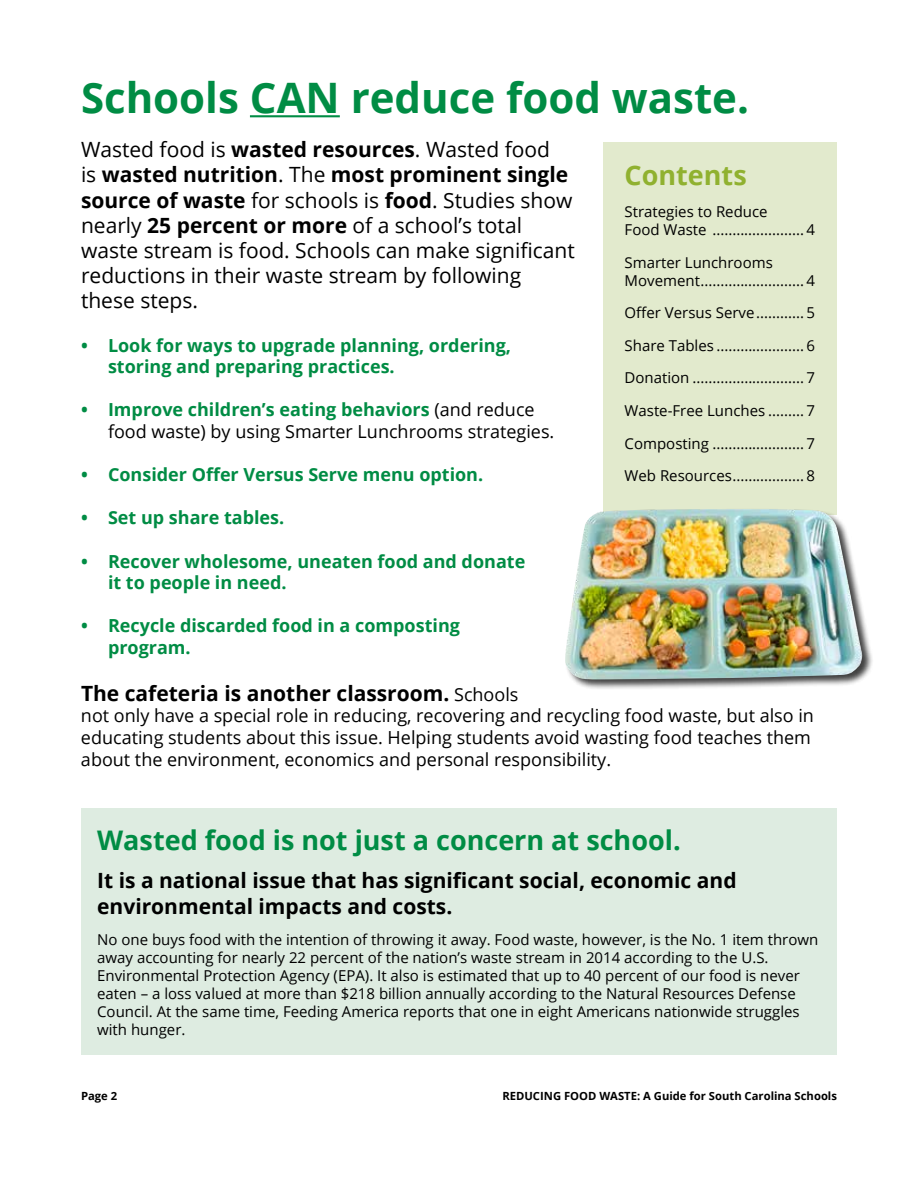
<style>
.page{position:relative;width:918px;height:1188px;background:#fff}
.page>*{position:absolute;margin:0;border:0;box-sizing:border-box;transform-origin:0 0}
.t1{font:700 42px "Open Sans";color:#008c44}
.t2{font:700 27px "Open Sans";color:#008c44}
.t3{font:700 27px "Open Sans";color:#90b130}
.t4{font:21px/25.2px "Open Sans";color:#000}
.t5{font:700 21px/25.2px "Open Sans";color:#000}
.t6{font:18px/21.6px "Open Sans";color:#000}
.t7{font:700 18px/21.6px "Open Sans";color:#008c44}
.t8{font:15px/18px "Open Sans";color:#000}
.t9{font:700 11.25px "Open Sans";color:#000}
.s1{font-weight:700}
.s2{font-weight:700;color:#008c44}
.s3{font-weight:400;font-size:18px}
</style>
<div class="page">
<div style="left:603px;top:142px;width:234px;height:373px;background:#e2eacd"></div>
<hr style="left:250px;top:115px;width:90px;height:2px;background:#008c44">
<div style="left:81px;top:809px;width:756px;height:246px;background:#deece1"></div>
<div style="left:565px;top:508px;width:309px;height:183px;background:#000;opacity:.75"></div>
<img style="left:565px;top:509px;width:298px;height:171px">
<h1 class="t1" style="left:81px;top:68px;width:670px">Schools CAN reduce food waste.</h1>
<p class="t4" style="left:81px;top:136px;width:495px">Wasted food is <span class="s1">wasted resources</span>. Wasted food<br>is <span class="s1">wasted nutrition</span>. The <span class="s1">most prominent single source of waste</span> for schools is <span class="s1">food</span>. Studies show nearly <span class="s1">25 percent or more</span> of a school’s total waste stream is food. Schools can make significant reductions in their waste stream by following these steps.</p>
<p class="t7" style="left:108px;top:334px;width:405px;text-indent:-27px">• Look for ways to upgrade planning, ordering, storing and preparing practices.</p>
<p class="t6" style="left:108px;top:399px;width:448px;text-indent:-27px"><span class="s2">• Improve children’s eating behaviors</span> (and reduce food waste) by using Smarter Lunchrooms strategies.</p>
<p class="t7" style="left:81px;top:463px;width:404px">• Consider Offer Versus Serve menu option.</p>
<p class="t7" style="left:81px;top:507px;width:205px">• Set up share tables.</p>
<p class="t7" style="left:108px;top:550px;width:419px;text-indent:-27px">• Recover wholesome, uneaten food and donate it to people in need.</p>
<p class="t7" style="left:108px;top:615px;width:354px;text-indent:-27px">• Recycle discarded food in a composting program.</p>
<h3 class="t5" style="left:81px;top:680px;width:439px">The cafeteria is another classroom. <span class="s3">Schools</span></h3>
<p class="t6" style="left:81px;top:705px;width:735px">not only have a special role in reducing, recovering and recycling food waste, but also in educating students about this issue. Helping students avoid wasting food teaches them about the environment, economics and personal responsibility.</p>
<h2 class="t3" style="left:625px;top:156px;width:124px">Contents</h2>
<p class="t8" style="left:625px;top:202px;width:192px">Strategies to Reduce<br>Food Waste ....................... 4</p>
<p class="t8" style="left:625px;top:253px;width:192px">Smarter Lunchrooms<br>Movement.......................... 4</p>
<p class="t8" style="left:625px;top:296px;width:192px;line-height:32.5px;text-align:justify">Offer Versus Serve............ 5<br>Share Tables ...................... 6<br>Donation ............................ 7<br>Waste-Free Lunches ......... 7<br>Composting ....................... 7<br>Web Resources.................. 8</p>
<h2 class="t2" style="left:97px;top:821px;width:585px">Wasted food is not just a concern at school.</h2>
<h3 class="t5" style="left:97px;top:868px;width:641px">It is a national issue that has significant social, economic and environmental impacts and costs.</h3>
<p class="t8" style="left:97px;top:930px;width:723px">No one buys food with the intention of throwing it away. Food waste, however, is the No. 1 item thrown away accounting for nearly 22 percent of the nation’s waste stream in 2014 according to the U.S.<br>Environmental Protection Agency (EPA). It also is estimated that up to 40 percent of our food is never eaten – a loss valued at more than $218 billion annually according to the Natural Resources Defense Council. At the same time, Feeding America reports that one in eight Americans nationwide struggles with hunger.</p>
<p class="t9" style="left:81px;top:1088px;width:38px">Page 2</p>
<p class="t9" style="left:502px;top:1088px;width:336px">REDUCING FOOD WASTE: A Guide for South Carolina Schools</p>
</div>
